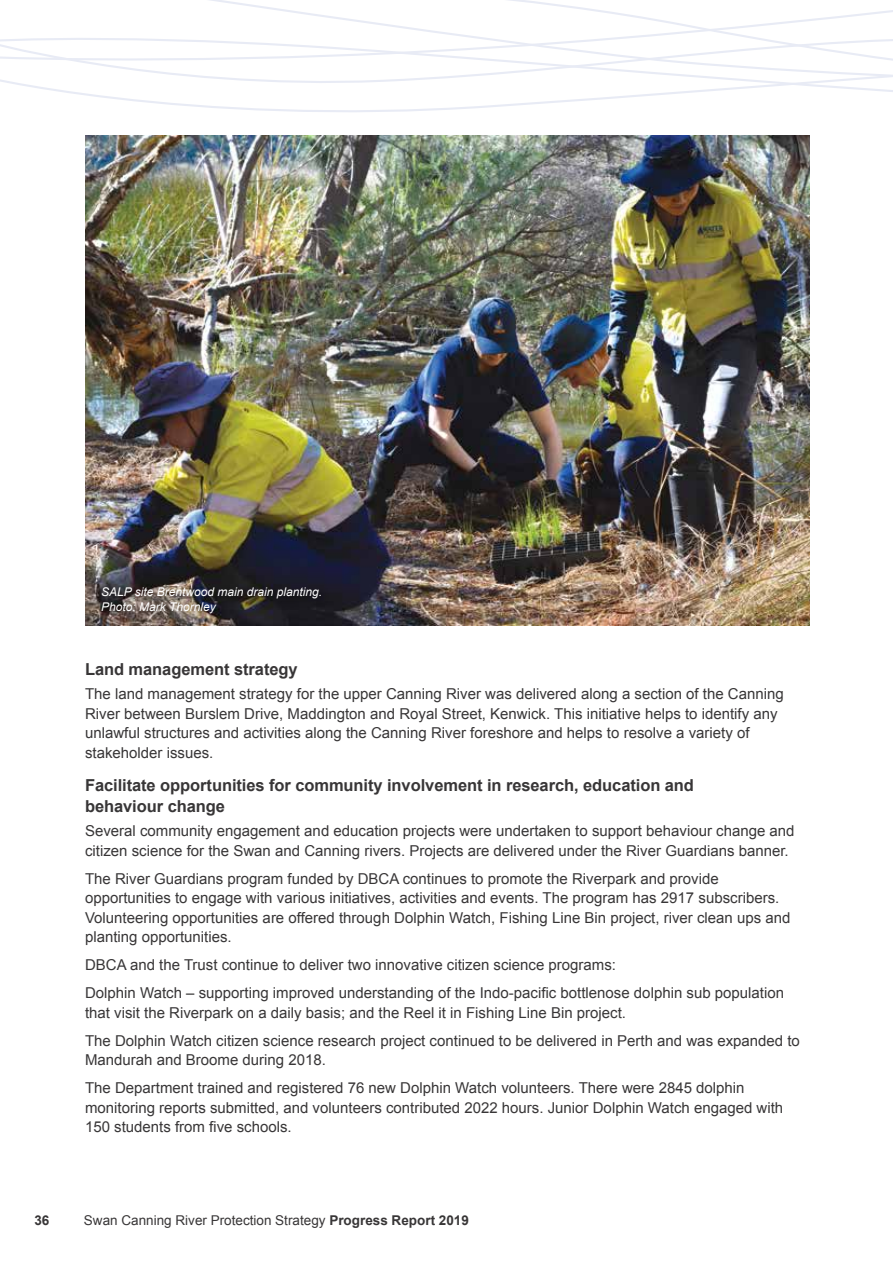
<style>
.page{position:relative;width:893px;height:1263px;background:#fff}
.page>*{position:absolute;margin:0;border:0;box-sizing:border-box;transform-origin:0 0}
.t1{font:700 16.5px/21px "Arial";letter-spacing:-.005em;color:#383637}
.t2{font:15px/19.5px "Arial";color:#383637}
.t3{font:13.5px "Arial";color:#383637}
.t4{font:700 13.5px "Arial";color:#383637}
.pic_captions{font:italic 12px/15px "Arial";color:#fff}
.s1{font-weight:700}
</style>
<div class="page">
<svg style="left:38px;top:88px;width:855px;height:24px"></svg>
<svg style="left:0;top:0;width:893px;height:88px"></svg>
<img style="left:85px;top:135px;width:724px;height:491px">
<div style="left:97px;top:582px;width:234px;height:42px;background:#000;opacity:.75"></div>
<p class="pic_captions" style="left:101px;top:585px;width:222px">SALP site Brentwood main drain planting.<br>Photo: Mark Thornley</p>
<h3 class="t1" style="left:85px;top:660px;width:214px">Land management strategy</h3>
<p class="t2" style="left:85px;top:684px;width:700px">The land management strategy for the upper Canning River was delivered along a section of the Canning River between Burslem Drive, Maddington and Royal Street, Kenwick. This initiative helps to identify any unlawful structures and activities along the Canning River foreshore and helps to resolve a variety of stakeholder issues.</p>
<h3 class="t1" style="left:85px;top:776px;width:610px">Facilitate opportunities for community involvement in research, education and behaviour change</h3>
<p class="t2" style="left:85px;top:821px;width:711px">Several community engagement and education projects were undertaken to support behaviour change and citizen science for the Swan and Canning rivers. Projects are delivered under the River Guardians banner.</p>
<p class="t2" style="left:85px;top:869px;width:707px">The River Guardians program funded by DBCA continues to promote the Riverpark and provide opportunities to engage with various initiatives, activities and events. The program has 2917 subscribers.<br>Volunteering opportunities are offered through Dolphin Watch, Fishing Line Bin project, river clean ups and planting opportunities.</p>
<p class="t2" style="left:85px;top:955px;width:533px">DBCA and the Trust continue to deliver two innovative citizen science programs:</p>
<p class="t2" style="left:85px;top:983px;width:700px">Dolphin Watch – supporting improved understanding of the Indo-pacific bottlenose dolphin sub population that visit the Riverpark on a daily basis; and the Reel it in Fishing Line Bin project.</p>
<p class="t2" style="left:85px;top:1031px;width:716px">The Dolphin Watch citizen science research project continued to be delivered in Perth and was expanded to<br>Mandurah and Broome during 2018.</p>
<p class="t2" style="left:85px;top:1078px;width:700px">The Department trained and registered 76 new Dolphin Watch volunteers. There were 2845 dolphin monitoring reports submitted, and volunteers contributed 2022 hours. Junior Dolphin Watch engaged with<br>150 students from five schools.</p>
<p class="t4" style="left:34px;top:1212px;width:17px">36</p>
<p class="t3" style="left:84px;top:1212px;width:386px">Swan Canning River Protection Strategy <span class="s1">Progress Report 2019</span></p>
</div>
